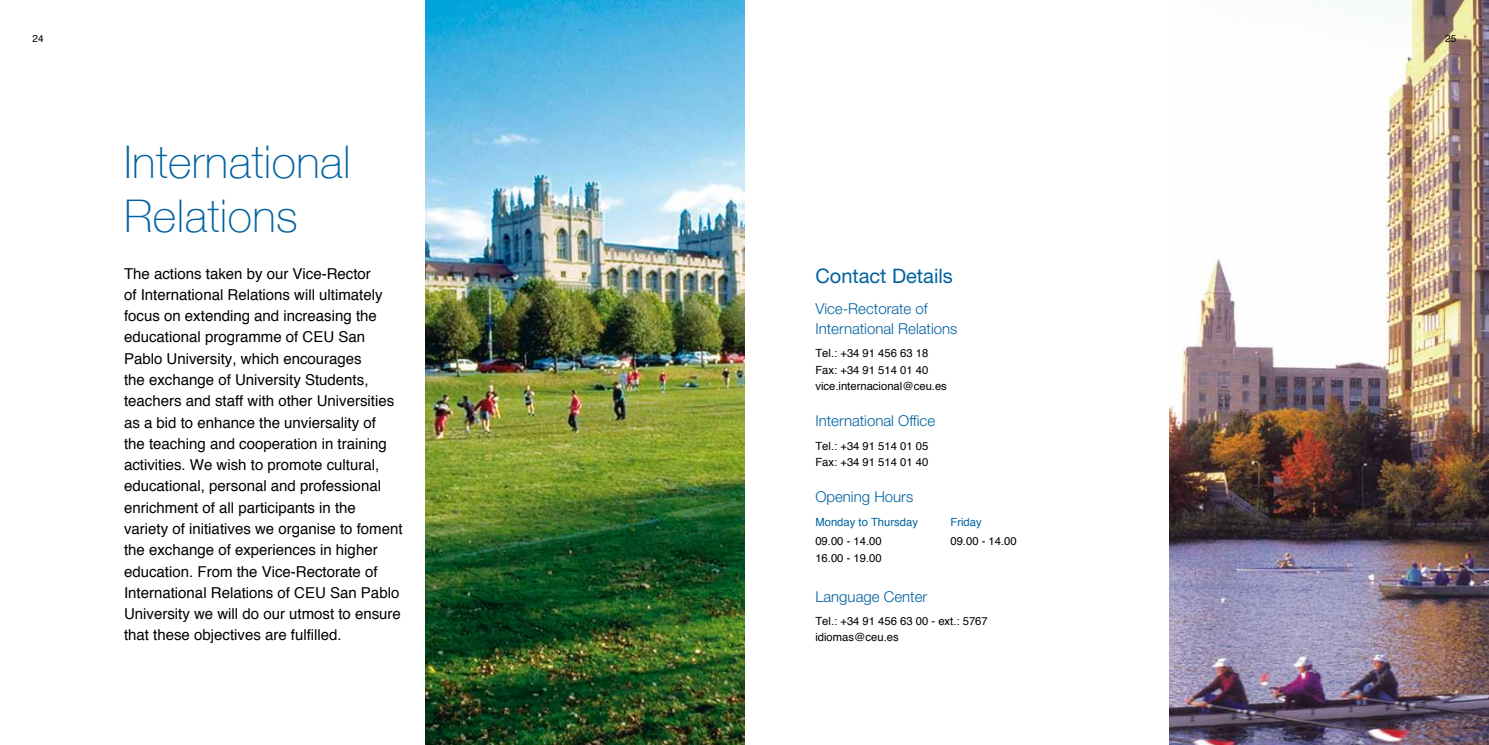
<style>
.page{position:relative;width:1489px;height:745px;background:#fff}
.page>*{position:absolute;margin:0;border:0;box-sizing:border-box;transform-origin:0 0}
.t1{font:100 45px/54px "Helve Nue";letter-spacing:.01em;color:#0061a1}
.t2{font:20px "Helvetica Neue";color:#0061a1}
.t3{font:15px/21.2px "Helvetica";color:#000}
.t4{font:300 15px/20px "Helvetica Neue";color:#0061a1}
.t5{font:11.25px/16.2px "Helvetica";color:#000}
.t6{font:11.25px "Helvetica";color:#0061a1}
.t7{font:10px "Helvetica";color:#000}
</style>
<div class="page">
<img style="left:425px;top:0;width:319px;height:744px">
<img style="left:1169px;top:0;width:319px;height:744px">
<p class="t7" style="left:33px;top:32px;width:13px">24</p>
<h1 class="t1" style="left:124px;top:133px;width:228px">International<br>Relations</h1>
<p class="t3" style="left:124px;top:262px;width:280px">The actions taken by our Vice-Rector<br>of International Relations will ultimately focus on extending and increasing the educational programme of CEU San Pablo University, which encourages<br>the exchange of University Students, teachers and staff with other Universities as a bid to enhance the unviersality of<br>the teaching and cooperation in training activities. We wish to promote cultural, educational, personal and professional enrichment of all participants in the variety of initiatives we organise to foment the exchange of experiences in higher education. From the Vice-Rectorate of International Relations of CEU San Pablo University we will do our utmost to ensure that these objectives are fulfilled.</p>
<h2 class="t2" style="left:815px;top:264px;width:139px">Contact Details</h2>
<p class="t4" style="left:815px;top:298px;width:143px">Vice-Rectorate of<br>International Relations</p>
<p class="t5" style="left:815px;top:345px;width:133px">Tel.: +34 91 456 63 18<br>Fax: +34 91 514 01 40 vice.internacional@ceu.es</p>
<p class="t4" style="left:815px;top:410px;width:121px">International Office</p>
<p class="t5" style="left:815px;top:437px;width:114px">Tel.: +34 91 514 01 05<br>Fax: +34 91 514 01 40</p>
<p class="t4" style="left:815px;top:486px;width:99px">Opening Hours</p>
<p class="t6" style="left:815px;top:514px;width:104px">Monday to Thursday</p>
<p class="t6" style="left:950px;top:514px;width:33px">Friday</p>
<p class="t5" style="left:815px;top:532px;width:68px">09.00 - 14.00</p>
<p class="t5" style="left:950px;top:532px;width:68px">09.00 - 14.00</p>
<p class="t5" style="left:815px;top:549px;width:68px">16.00 - 19.00</p>
<p class="t4" style="left:815px;top:585px;width:113px">Language Center</p>
<p class="t5" style="left:815px;top:612px;width:174px">Tel.: +34 91 456 63 00 - ext.: 5767 idiomas@ceu.es</p>
<p class="t7" style="left:1445px;top:32px;width:13px">25</p>
</div>
